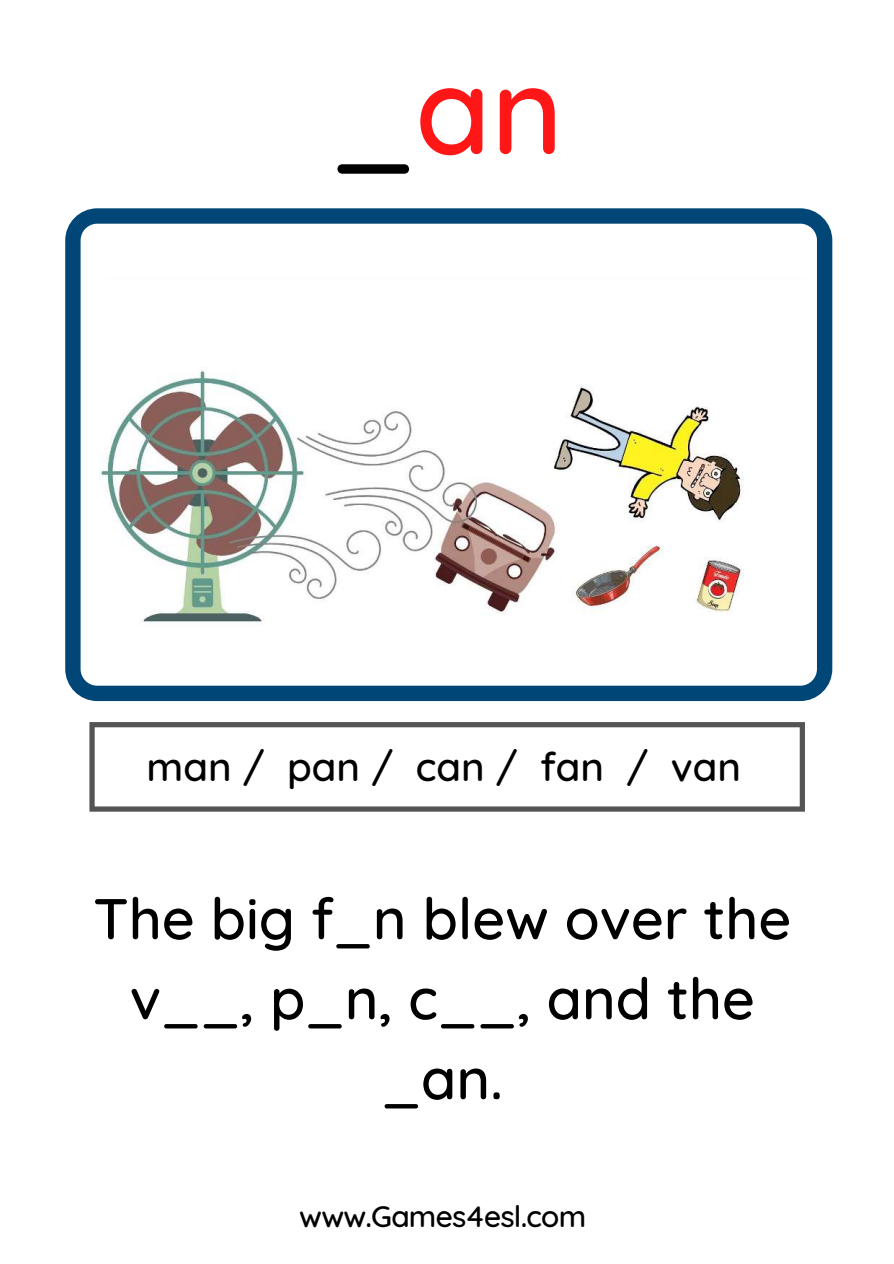
<style>
.page{position:relative;width:894px;height:1264px;background:#fff}
.page>*{position:absolute;margin:0;border:0;box-sizing:border-box;transform-origin:0 0}
.t1{font:500 122.85px "Quicksand";color:#ff1616}
.t2{font:500 57.45px/79.9px "Quicksand";color:#000;text-align:center}
.t3{font:500 40.2px "Quicksand";color:#000}
.t4{font:500 30px "Quicksand";letter-spacing:-.025em;color:#000}
.s1{color:#000}
</style>
<div class="page">
<svg style="left:65px;top:208px;width:767px;height:493px"></svg>
<svg style="left:89px;top:722px;width:715px;height:89px"></svg>
<img style="left:99px;top:277px;width:705px;height:354px">
<h1 class="t1" style="left:331px;top:11px;width:234px"><span class="s1">_</span>an</h1>
<p class="t3" style="left:146px;top:734px;width:596px">man / pan / can / fan / van</p>
<p class="t2" style="left:93px;top:873px;width:699px">The big f_n blew over the v__, p_n, c__, and the _an.</p>
<p class="t4" style="left:299px;top:1191px;width:288px">www.Games4esl.com</p>
</div>
